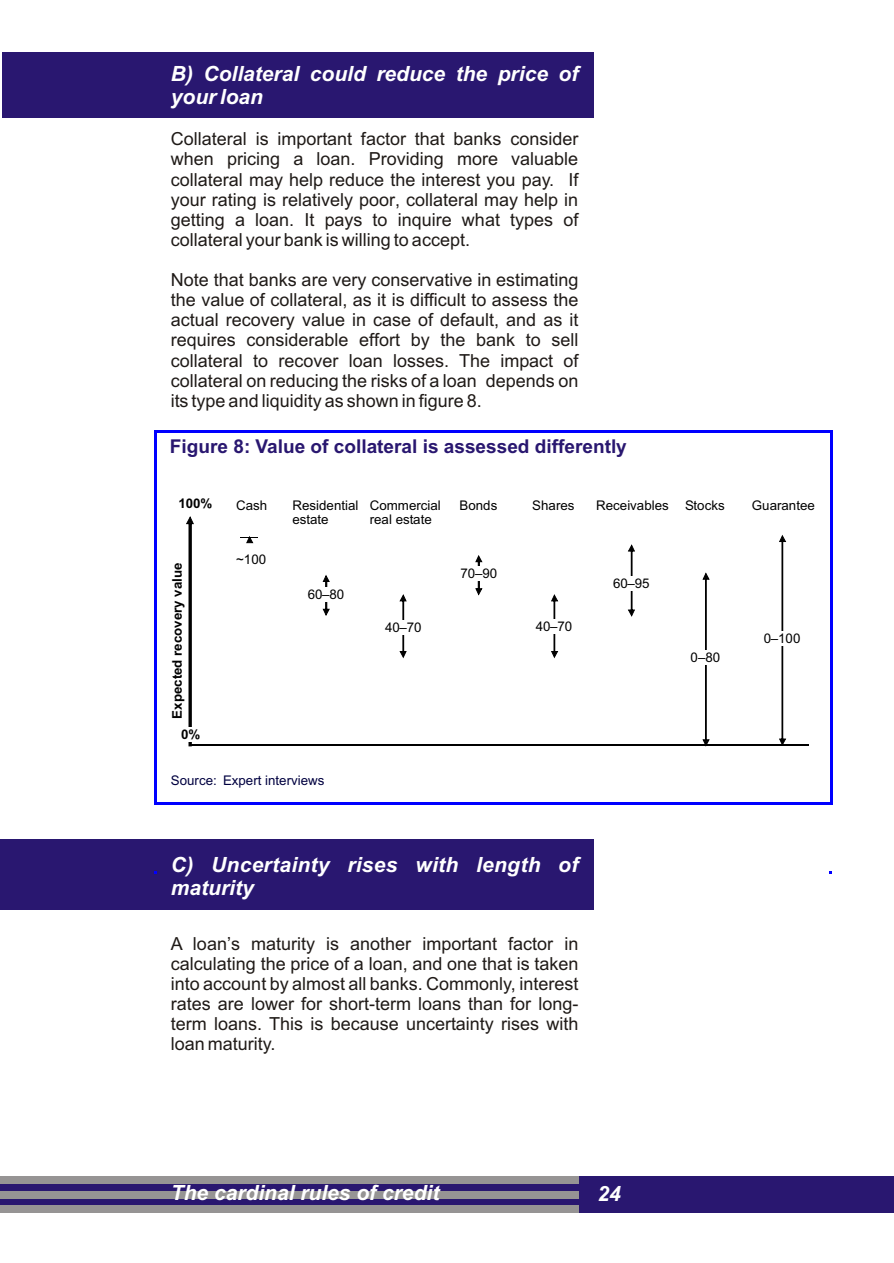
<style>
.page{position:relative;width:894px;height:1263px;background:#fff}
.page>*{position:absolute;margin:0;border:0;box-sizing:border-box;transform-origin:0 0}
.t1{font:italic 700 21px/23.4px "Arial";color:#fff}
.t2{font:700 19.05px "Arial";color:#291770}
.t3{font:18px/20.1px "Arial";color:#1f1a17;text-align:justify}
.t4{font:13.35px/14.4px "Arial";color:#000}
.t5{font:700 13.35px "Arial";letter-spacing:-.01em;color:#000}
.t6{font:13.35px "Arial";color:#000040}
</style>
<div class="page">
<div style="left:0;top:1176px;width:894px;height:37px;background:#291770"></div>
<div style="left:0;top:1176px;width:578px;height:8px;background:#969494"></div>
<div style="left:0;top:1191px;width:578px;height:7px;background:#969494"></div>
<div style="left:0;top:1206px;width:578px;height:7px;background:#969494"></div>
<div style="left:0;top:840px;width:594px;height:70px;background:#291770"></div>
<div style="left:2px;top:52px;width:592px;height:66px;background:#291770"></div>
<svg style="left:323px;top:575px;width:7px;height:41px"></svg>
<svg style="left:475px;top:555px;width:7px;height:40px"></svg>
<svg style="left:551px;top:594px;width:7px;height:64px"></svg>
<svg style="left:628px;top:545px;width:7px;height:71px"></svg>
<svg style="left:703px;top:573px;width:6px;height:171px"></svg>
<svg style="left:779px;top:535px;width:7px;height:209px"></svg>
<div style="left:308px;top:587px;width:36px;height:14px;background:#fff"></div>
<div style="left:460px;top:567px;width:37px;height:14px;background:#fff"></div>
<div style="left:536px;top:619px;width:36px;height:15px;background:#fff"></div>
<div style="left:613px;top:576px;width:37px;height:15px;background:#fff"></div>
<div style="left:691px;top:650px;width:29px;height:15px;background:#fff"></div>
<div style="left:764px;top:631px;width:37px;height:14px;background:#fff"></div>
<svg style="left:400px;top:594px;width:6px;height:64px"></svg>
<div style="left:385px;top:620px;width:37px;height:14px;background:#fff"></div>
<hr style="left:191px;top:744px;width:618px;height:2px;background:#000">
<svg style="left:186px;top:516px;width:8px;height:230px"></svg>
<div style="left:181px;top:727px;width:19px;height:15px;background:#fff"></div>
<svg style="left:240px;top:536px;width:18px;height:7px"></svg>
<hr style="left:157px;top:430px;width:676px;height:3px;background:#00f">
<hr style="left:154px;top:433px;width:3px;height:370px;background:#00f">
<hr style="left:830px;top:433px;width:3px;height:369px;background:#00f">
<hr style="left:154px;top:802px;width:679px;height:3px;background:#00f">
<p class="t1" style="left:171px;top:64px;width:409px">B) Collateral could reduce the price of your loan</p>
<p class="t3" style="left:171px;top:131px;width:409px">Collateral is important factor that banks consider when pricing a loan. Providing more valuable collateral may help reduce the interest you pay. If your rating is relatively poor, collateral may help in getting a loan. It pays to inquire what types of collateral your bank is willing to accept.</p>
<p class="t3" style="left:171px;top:271px;width:409px">Note that banks are very conservative in estimating the value of collateral, as it is difficult to assess the actual recovery value in case of default, and as it requires considerable effort by the bank to sell collateral to recover loan losses. The impact of collateral on reducing the risks of a loan depends on its type and liquidity as shown in figure 8.</p>
<p class="t2" style="left:170px;top:439px;width:458px">Figure 8: Value of collateral is assessed differently</p>
<p class="t5" style="left:178px;top:498px;width:36px">100%</p>
<p class="t4" style="left:460px;top:499px;width:39px">Bonds</p>
<p class="t4" style="left:532px;top:499px;width:44px">Shares</p>
<p class="t4" style="left:596px;top:499px;width:130px">Receivables Stocks</p>
<p class="t4" style="left:752px;top:499px;width:64px">Guarantee</p>
<p class="t4" style="left:236px;top:499px;width:33px">Cash</p>
<p class="t4" style="left:293px;top:499px;width:67px">Residential estate</p>
<p class="t4" style="left:370px;top:499px;width:73px">Commercial real estate</p>
<p class="t5" style="left:172px;top:719px;width:157px;rotate:-90deg">Expected recovery value</p>
<p class="t5" style="left:181px;top:729px;width:21px">0%</p>
<p class="t4" style="left:236px;top:554px;width:32px">~100</p>
<p class="t4" style="left:308px;top:588px;width:38px">60–80</p>
<p class="t6" style="left:171px;top:775px;width:155px">Source: Expert interviews</p>
<p class="t4" style="left:385px;top:621px;width:38px">40–70</p>
<p class="t4" style="left:460px;top:567px;width:38px">70–90</p>
<p class="t4" style="left:536px;top:620px;width:38px">40–70</p>
<p class="t1" style="left:171px;top:855px;width:409px">C) Uncertainty rises with length of maturity</p>
<p class="t3" style="left:171px;top:935px;width:409px">A loan’s maturity is another important factor in calculating the price of a loan, and one that is taken into account by almost all banks. Commonly, interest rates are lower for short-term loans than for long&shy;term loans. This is because uncertainty rises with loan maturity.</p>
<p class="t4" style="left:613px;top:577px;width:38px">60–95</p>
<p class="t4" style="left:691px;top:651px;width:31px">0–80</p>
<p class="t4" style="left:764px;top:632px;width:38px">0–100</p>
<p class="t1" style="left:171px;top:1183px;width:270px">The cardinal rules of credit</p>
<p class="t1" style="left:598px;top:1184px;width:25px">24</p>
</div>
